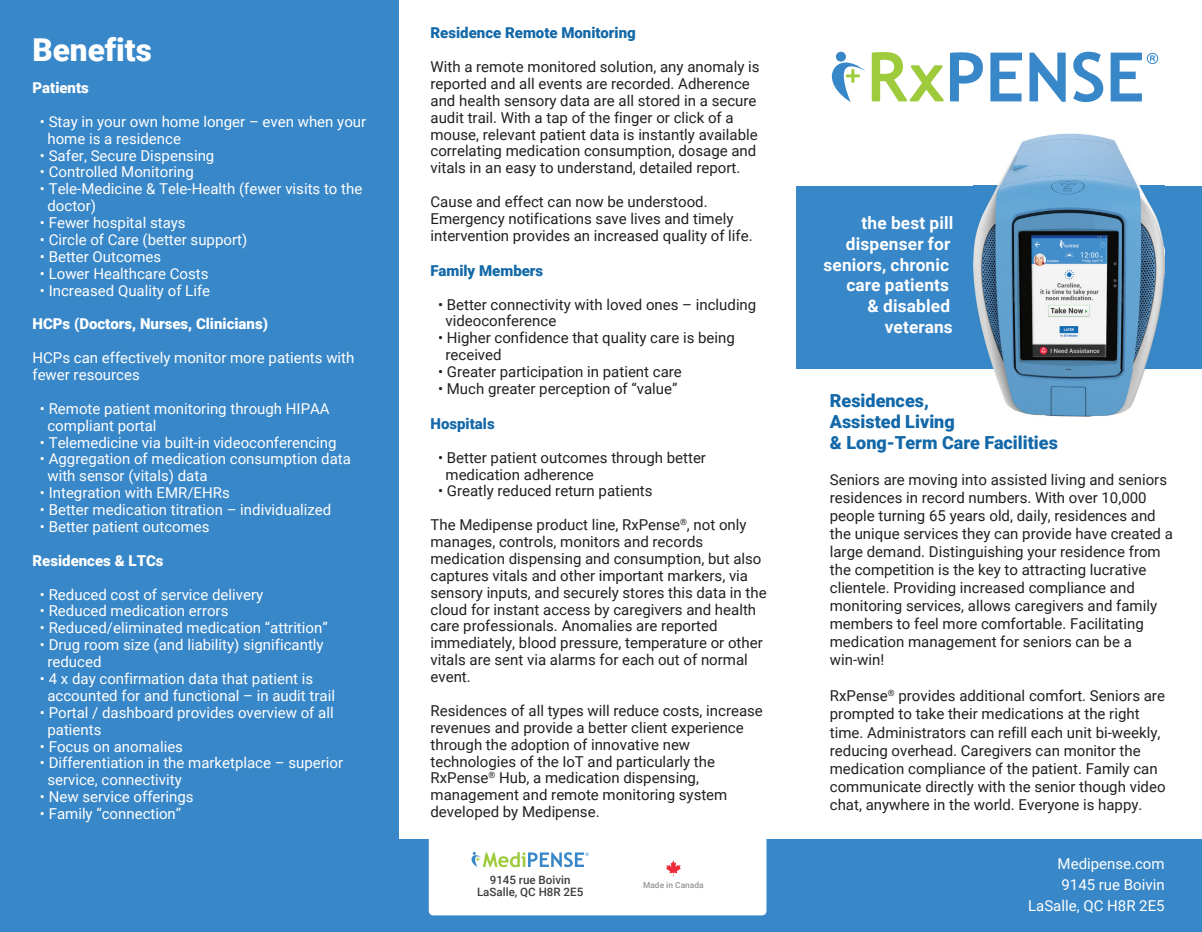
<style>
.page{position:relative;width:1202px;height:932px;background:#fff}
.page>*{position:absolute;margin:0;border:0;box-sizing:border-box;transform-origin:0 0}
.t1{font:900 31.5px "Roboto";color:#fff}
.t2{font:900 18px/21px "Roboto";color:#1268a8}
.t3{font:700 17.25px/20.7px "Roboto";letter-spacing:.01em;color:#fff;text-align:right}
.t4{font:15px/16.8px "Roboto";color:#231f20}
.t5{font:15px/16.8px "Roboto";color:#fff}
.t6{font:900 15px "Roboto";color:#fff}
.t7{font:900 15px "Roboto";color:#1268a8}
.t8{font:500 11.55px/12px "Roboto";color:#3e3e3f;text-align:center}
.t9{font:500 8.4px "Roboto";color:#949699}
</style>
<div class="page">
<div style="left:796px;top:186px;width:406px;height:182px;background:#3887c8"></div>
<div style="left:387px;top:839px;width:815px;height:93px;background:#3887c8"></div>
<div style="left:429px;top:832px;width:337px;height:83px;background:#fff;border-radius:4px"></div>
<div style="left:836px;top:52px;width:10px;height:10px;background:#3887c8;border-radius:50%"></div>
<svg style="left:832px;top:63px;width:33px;height:39px"></svg>
<svg style="left:871px;top:52px;width:72px;height:49px"></svg>
<svg style="left:990px;top:53px;width:32px;height:48px"></svg>
<svg style="left:1029px;top:53px;width:36px;height:49px"></svg>
<svg style="left:1073px;top:52px;width:30px;height:50px"></svg>
<svg style="left:1110px;top:53px;width:48px;height:48px"></svg>
<svg style="left:950px;top:52px;width:32px;height:49px"></svg>
<svg style="left:471px;top:851px;width:118px;height:16px"></svg>
<div style="left:0;top:0;width:398px;height:932px;background:#3887c8"></div>
<svg style="left:666px;top:860px;width:15px;height:16px"></svg>
<img style="left:973px;top:133px;width:191px;height:283px">
<h1 class="t1" style="left:32px;top:28px;width:121px">Benefits</h1>
<p class="t6" style="left:32px;top:77px;width:58px">Patients</p>
<p class="t5" style="left:47px;top:112px;width:320px;text-indent:-8px">• Stay in your own home longer – even when your home is a residence</p>
<p class="t5" style="left:40px;top:146px;width:176px">• Safer, Secure Dispensing</p>
<p class="t5" style="left:40px;top:163px;width:155px">• Controlled Monitoring</p>
<p class="t5" style="left:47px;top:180px;width:316px;text-indent:-8px">• Tele-Medicine &amp; Tele-Health (fewer visits to the doctor)</p>
<p class="t5" style="left:40px;top:214px;width:147px">• Fewer hospital stays</p>
<p class="t5" style="left:40px;top:231px;width:209px">• Circle of Care (better support)</p>
<p class="t5" style="left:40px;top:247px;width:123px">• Better Outcomes</p>
<p class="t5" style="left:40px;top:264px;width:170px">• Lower Healthcare Costs</p>
<p class="t5" style="left:40px;top:281px;width:172px">• Increased Quality of Life</p>
<p class="t6" style="left:32px;top:313px;width:237px">HCPs (Doctors, Nurses, Clinicians)</p>
<p class="t5" style="left:32px;top:349px;width:323px">HCPs can effectively monitor more patients with fewer resources</p>
<p class="t5" style="left:47px;top:399px;width:284px;text-indent:-8px">• Remote patient monitoring through HIPAA compliant portal</p>
<p class="t5" style="left:40px;top:433px;width:298px">• Telemedicine via built-in videoconferencing</p>
<p class="t5" style="left:47px;top:450px;width:305px;text-indent:-8px">• Aggregation of medication consumption data with sensor (vitals) data</p>
<p class="t5" style="left:40px;top:484px;width:191px">• Integration with EMR/EHRs</p>
<p class="t5" style="left:40px;top:501px;width:293px">• Better medication titration – individualized</p>
<p class="t5" style="left:40px;top:517px;width:171px">• Better patient outcomes</p>
<p class="t6" style="left:32px;top:550px;width:133px">Residences &amp; LTCs</p>
<p class="t5" style="left:40px;top:585px;width:225px">• Reduced cost of service delivery</p>
<p class="t5" style="left:40px;top:602px;width:190px">• Reduced medication errors</p>
<p class="t5" style="left:40px;top:619px;width:289px">• Reduced/eliminated medication “attrition”</p>
<p class="t5" style="left:47px;top:636px;width:278px;text-indent:-8px">• Drug room size (and liability) significantly reduced</p>
<p class="t5" style="left:47px;top:669px;width:289px;text-indent:-8px">• 4 x day confirmation data that patient is accounted for and functional – in audit trail</p>
<p class="t5" style="left:47px;top:703px;width:288px;text-indent:-8px">• Portal / dashboard provides overview of all patients</p>
<p class="t5" style="left:40px;top:737px;width:145px">• Focus on anomalies</p>
<p class="t5" style="left:47px;top:754px;width:297px;text-indent:-8px">• Differentiation in the marketplace – superior service, connectivity</p>
<p class="t5" style="left:40px;top:787px;width:155px">• New service offerings</p>
<p class="t5" style="left:40px;top:804px;width:143px">• Family “connection”</p>
<p class="t7" style="left:430px;top:22px;width:207px">Residence Remote Monitoring</p>
<p class="t4" style="left:430px;top:58px;width:330px">With a remote monitored solution, any anomaly is reported and all events are recorded. Adherence and health sensory data are all stored in a secure audit trail. With a tap of the finger or click of a mouse, relevant patient data is instantly available correlating medication consumption, dosage and vitals in an easy to understand, detailed report.</p>
<p class="t4" style="left:430px;top:193px;width:324px">Cause and effect can now be understood.<br>Emergency notifications save lives and timely intervention provides an increased quality of life.</p>
<p class="t7" style="left:430px;top:260px;width:114px">Family Members</p>
<p class="t4" style="left:445px;top:295px;width:312px;text-indent:-8px">• Better connectivity with loved ones – including videoconference</p>
<p class="t4" style="left:445px;top:329px;width:291px;text-indent:-8px">• Higher confidence that quality care is being received</p>
<p class="t4" style="left:438px;top:363px;width:245px">• Greater participation in patient care</p>
<p class="t4" style="left:438px;top:379px;width:241px">• Much greater perception of “value”</p>
<p class="t7" style="left:430px;top:413px;width:66px">Hospitals</p>
<p class="t4" style="left:445px;top:448px;width:262px;text-indent:-8px">• Better patient outcomes through better medication adherence</p>
<p class="t4" style="left:438px;top:482px;width:216px">• Greatly reduced return patients</p>
<p class="t4" style="left:430px;top:516px;width:338px">The Medipense product line, RxPense<sup>®</sup>, not only manages, controls, monitors and records medication dispensing and consumption, but also captures vitals and other important markers, via sensory inputs, and securely stores this data in the cloud for instant access by caregivers and health care professionals. Anomalies are reported immediately, blood pressure, temperature or other vitals are sent via alarms for each out of normal event.</p>
<p class="t4" style="left:430px;top:701px;width:334px">Residences of all types will reduce costs, increase revenues and provide a better client experience through the adoption of innovative new technologies of the IoT and particularly the RxPense<sup>®</sup> Hub, a medication dispensing, management and remote monitoring system developed by Medipense.</p>
<p class="t8" style="left:477px;top:873px;width:108px">9145 rue Boivin<br>LaSalle, QC H8R 2E5</p>
<p class="t9" style="left:643px;top:879px;width:62px">Made in Canada</p>
<p class="t3" style="left:823px;top:212px;width:132px">the best pill dispenser for seniors, chronic care patients<br>&amp; disabled veterans</p>
<p class="t2" style="left:830px;top:390px;width:229px">Residences,<br>Assisted Living<br>&amp; Long-Term Care Facilities</p>
<p class="t4" style="left:830px;top:470px;width:344px;line-height:18px">Seniors are moving into assisted living and seniors residences in record numbers. With over 10,000 people turning 65 years old, daily, residences and the unique services they can provide have created a large demand. Distinguishing your residence from the competition is the key to attracting lucrative clientele. Providing increased compliance and monitoring services, allows caregivers and family members to feel more comfortable. Facilitating medication management for seniors can be a win-win!</p>
<p class="t4" style="left:830px;top:686px;width:337px;line-height:18px">RxPense<sup>®</sup> provides additional comfort. Seniors are prompted to take their medications at the right time. Administrators can refill each unit bi-weekly, reducing overhead. Caregivers can monitor the medication compliance of the patient. Family can communicate directly with the senior though video chat, anywhere in the world. Everyone is happy.</p>
<p class="t5" style="left:1028px;top:852px;width:138px;line-height:21px;text-align:right">Medipense.com<br>9145 rue Boivin<br>LaSalle, QC H8R 2E5</p>
</div>
